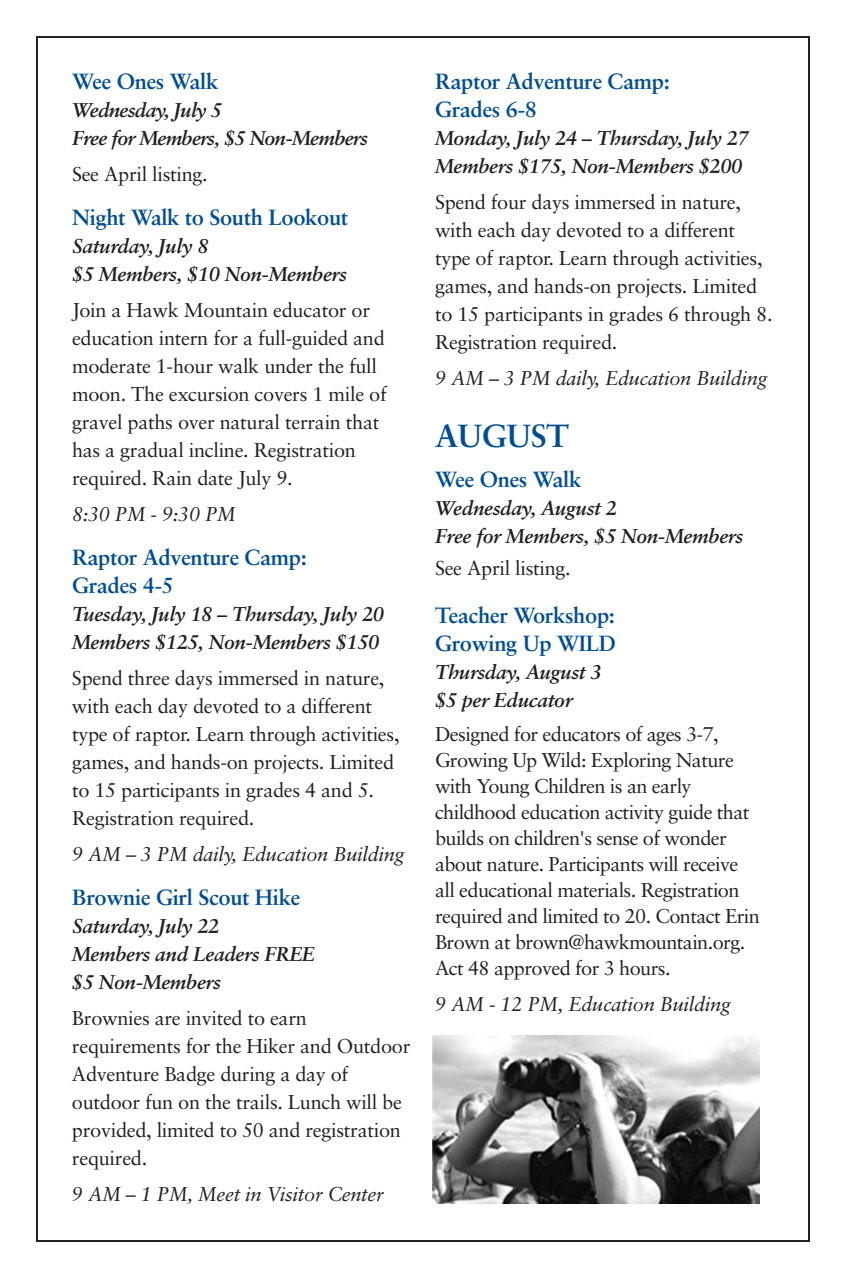
<style>
.page{position:relative;width:846px;height:1278px;background:#fff}
.page>*{position:absolute;margin:0;border:0;box-sizing:border-box;transform-origin:0 0}
.t1{font:700 32px "Sabon";letter-spacing:-.015em;color:#014d95}
.t2{font:700 22px/28px "Sabon";letter-spacing:-.015em;color:#014d95}
.t3{font:20px/28px "Sabon";letter-spacing:-.015em;color:#231f20}
.t4{font:italic 700 20px/28px "Sabon";letter-spacing:-.015em;color:#231f20}
.t5{font:italic 20px "Sabon";letter-spacing:-.015em;color:#231f20}
.t6{font:italic 700 20px/28px "Sabon";letter-spacing:-.035em;color:#231f20}
</style>
<div class="page">
<img style="left:432px;top:1036px;width:328px;height:167px">
<p class="t2" style="left:72px;top:69px;width:148px">Wee Ones Walk</p>
<p class="t6" style="left:72px;top:97px;width:297px">Wednesday, July 5<br>Free for Members, $5 Non-Members</p>
<p class="t3" style="left:72px;top:161px;width:137px">See April listing.</p>
<p class="t2" style="left:72px;top:205px;width:278px">Night Walk to South Lookout</p>
<p class="t4" style="left:72px;top:233px;width:276px">Saturday, July 8<br>$5 Members, $10 Non-Members</p>
<p class="t3" style="left:72px;top:297px;width:316px">Join a Hawk Mountain educator or education intern for a full-guided and moderate 1-hour walk under the full moon. The excursion covers 1 mile of gravel paths over natural terrain that has a gradual incline. Registration required. Rain date July 9.</p>
<p class="t5" style="left:72px;top:506px;width:165px">8:30 PM - 9:30 PM</p>
<p class="t2" style="left:72px;top:545px;width:236px">Raptor Adventure Camp:<br>Grades 4-5</p>
<p class="t4" style="left:72px;top:601px;width:313px">Tuesday, July 18 – Thursday, July 20<br>Members $125, Non-Members $150</p>
<p class="t3" style="left:72px;top:665px;width:329px">Spend three days immersed in nature, with each day devoted to a different type of raptor. Learn through activities, games, and hands-on projects. Limited to 15 participants in grades 4 and 5.<br>Registration required.</p>
<p class="t5" style="left:72px;top:846px;width:334px">9 AM – 3 PM daily, Education Building</p>
<p class="t2" style="left:72px;top:885px;width:230px">Brownie Girl Scout Hike</p>
<p class="t4" style="left:72px;top:913px;width:244px">Saturday, July 22<br>Members and Leaders FREE $5 Non-Members</p>
<p class="t3" style="left:72px;top:1005px;width:340px">Brownies are invited to earn requirements for the Hiker and Outdoor<br>Adventure Badge during a day of outdoor fun on the trails. Lunch will be provided, limited to 50 and registration required.</p>
<p class="t5" style="left:72px;top:1186px;width:313px">9 AM – 1 PM, Meet in Visitor Center</p>
<p class="t2" style="left:435px;top:69px;width:236px">Raptor Adventure Camp:<br>Grades 6-8</p>
<p class="t4" style="left:435px;top:125px;width:315px">Monday, July 24 – Thursday, July 27<br>Members $175, Non-Members $200</p>
<p class="t3" style="left:435px;top:189px;width:339px">Spend four days immersed in nature, with each day devoted to a different type of raptor. Learn through activities, games, and hands-on projects. Limited to 15 participants in grades 6 through 8.<br>Registration required.</p>
<p class="t5" style="left:435px;top:370px;width:334px">9 AM – 3 PM daily, Education Building</p>
<h1 class="t1" style="left:435px;top:422px;width:136px">AUGUST</h1>
<p class="t2" style="left:435px;top:467px;width:148px">Wee Ones Walk</p>
<p class="t4" style="left:435px;top:495px;width:310px">Wednesday, August 2<br>Free for Members, $5 Non-Members</p>
<p class="t3" style="left:435px;top:555px;width:137px">See April listing.</p>
<p class="t2" style="left:435px;top:603px;width:182px">Teacher Workshop:<br>Growing Up WILD</p>
<p class="t4" style="left:435px;top:659px;width:168px">Thursday, August 3 $5 per Educator</p>
<p class="t3" style="left:435px;top:722px;width:327px;line-height:26px">Designed for educators of ages 3-7, Growing Up Wild: Exploring Nature with Young Children is an early childhood education activity guide that builds on children's sense of wonder about nature. Participants will receive all educational materials. Registration required and limited to 20. Contact Erin Brown at brown@hawkmountain.org.<br>Act 48 approved for 3 hours.</p>
<p class="t5" style="left:435px;top:996px;width:297px">9 AM - 12 PM, Education Building</p>
</div>
